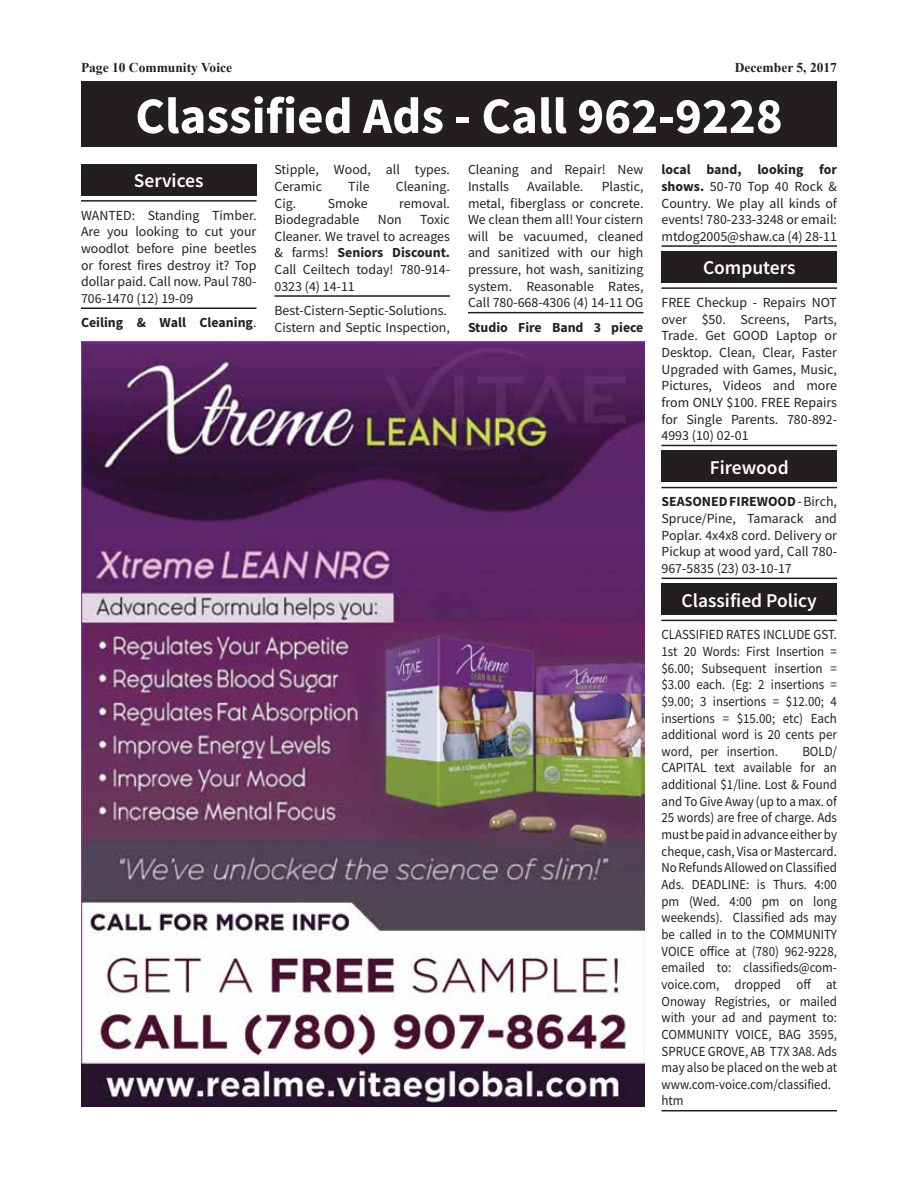
<style>
.page{position:relative;width:918px;height:1188px;background:#fff}
.page>*{position:absolute;margin:0;border:0;box-sizing:border-box;transform-origin:0 0}
.t1{font:700 51px "Source Sans Pro";color:#fff}
.t2{font:600 19.5px "Source Sans Pro";color:#fff}
.t3{font:13.8px/16.6px "Source Sans Pro";color:#231f20;text-align:justify}
.t4{font:13.8px/16.6px "Source Sans Pro";color:#231f20;text-align:justify;scale:.93 1}
.t5{font:700 13.8px "Source Sans Pro";color:#231f20}
.t6{font:700 13.5px "Times New Roman";color:#231f20}
.s1{font-weight:400}
.s2{font-weight:700}
</style>
<div class="page">
<hr style="left:81px;top:200px;width:175px;height:2px;background:#231f20">
<hr style="left:81px;top:308px;width:175px;height:1px;background:#231f20">
<div style="left:81px;top:164px;width:175px;height:32px;background:#231f20"></div>
<hr style="left:274px;top:295px;width:176px;height:2px;background:#231f20">
<hr style="left:468px;top:312px;width:176px;height:1px;background:#231f20">
<hr style="left:662px;top:245px;width:175px;height:2px;background:#231f20">
<hr style="left:662px;top:287px;width:175px;height:2px;background:#231f20">
<hr style="left:662px;top:445px;width:175px;height:1px;background:#231f20">
<hr style="left:662px;top:487px;width:175px;height:1px;background:#231f20">
<hr style="left:662px;top:578px;width:175px;height:1px;background:#231f20">
<hr style="left:662px;top:620px;width:175px;height:1px;background:#231f20">
<hr style="left:662px;top:1110px;width:175px;height:1px;background:#231f20">
<div style="left:662px;top:251px;width:175px;height:32px;background:#231f20"></div>
<div style="left:662px;top:451px;width:175px;height:31px;background:#231f20"></div>
<div style="left:662px;top:583px;width:175px;height:32px;background:#231f20"></div>
<div style="left:81px;top:81px;width:756px;height:66px;background:#231f20"></div>
<img style="left:81px;top:342px;width:564px;height:765px">
<p class="t6" style="left:81px;top:58px;width:153px">Page 10 Community Voice</p>
<p class="t6" style="left:735px;top:58px;width:104px">December 5, 2017</p>
<h1 class="t1" style="left:135px;top:82px;width:649px">Classified Ads - Call 962-9228</h1>
<h2 class="t2" style="left:134px;top:168px;width:71px">Services</h2>
<p class="t3" style="left:81px;top:207px;width:177px">WANTED: Standing Timber.<br>Are you looking to cut your woodlot before pine beetles or forest fires destroy it? Top dollar paid. Call now. Paul 780- 706-1470 (12) 19-09</p>
<p class="t5" style="left:81px;top:313px;width:177px">Ceiling &amp; Wall Cleaning<span class="s1">.</span></p>
<p class="t3" style="left:274px;top:161px;width:177px">Stipple, Wood, all types.<br>Ceramic</p>
<p class="t3" style="left:348px;top:178px;width:23px">Tile</p>
<p class="t3" style="left:396px;top:178px;width:56px">Cleaning.</p>
<p class="t3" style="left:274px;top:195px;width:23px">Cig.</p>
<p class="t3" style="left:328px;top:195px;width:41px">Smoke</p>
<p class="t3" style="left:399px;top:195px;width:52px">removal.</p>
<p class="t3" style="left:274px;top:211px;width:86px">Biodegradable</p>
<p class="t3" style="left:378px;top:211px;width:26px">Non</p>
<p class="t3" style="left:274px;top:211px;width:177px;text-indent:146px">Toxic Cleaner. We travel to acreages &amp; farms! <span class="s2">Seniors Discount.<br></span>Call Ceiltech today! 780-914- 0323 (4) 14-11</p>
<p class="t3" style="left:274px;top:302px;width:177px">Best-Cistern-Septic-Solutions.<br>Cistern and Septic Inspection,</p>
<p class="t3" style="left:468px;top:161px;width:177px">Cleaning and Repair! New<br>Installs</p>
<p class="t3" style="left:468px;top:178px;width:177px;text-indent:134px">Plastic, metal, fiberglass or concrete.<br>We clean them all! Your cistern will be vacuumed, cleaned and sanitized with our high pressure, hot wash, sanitizing system. Reasonable Rates, Call 780-668-4306 (4) 14-11 OG</p>
<p class="t5" style="left:468px;top:318px;width:177px">Studio Fire Band 3 piece</p>
<p class="t3" style="left:527px;top:178px;width:58px">Available.</p>
<p class="t3" style="left:662px;top:161px;width:177px"><span class="s2">local band, looking for shows.</span> 50-70 Top 40 Rock &amp; Country. We play all kinds of events! 780-233-3248 or email: mtdog2005@shaw.ca (4) 28-11</p>
<h2 class="t2" style="left:703px;top:255px;width:94px">Computers</h2>
<p class="t3" style="left:662px;top:294px;width:177px">FREE Checkup - Repairs NOT over $50. Screens, Parts, Trade. Get GOOD Laptop or Desktop. Clean, Clear, Faster Upgraded with Games, Music, Pictures, Videos and more from ONLY $100. FREE Repairs for Single Parents. 780-892- 4993 (10) 02-01</p>
<h2 class="t2" style="left:710px;top:454px;width:80px">Firewood</h2>
<p class="t3" style="left:662px;top:493px;width:177px"><span class="s2">SEASONED FIREWOOD</span> - Birch, Spruce/Pine, Tamarack and Poplar. 4x4x8 cord. Delivery or Pickup at wood yard, Call 780- 967-5835 (23) 03-10-17</p>
<h2 class="t2" style="left:682px;top:587px;width:137px">Classified Policy</h2>
<p class="t4" style="left:662px;top:626px;width:190px">CLASSIFIED RATES INCLUDE GST.<br>1st 20 Words: First Insertion = $6.00; Subsequent insertion = $3.00 each. (Eg: 2 insertions = $9.00; 3 insertions = $12.00; 4 insertions = $15.00; etc) Each additional word is 20 cents per word, per insertion.</p>
<p class="t4" style="left:662px;top:743px;width:190px;text-align:left;text-indent:141px">BOLD/<br>CAPITAL text available for an additional $1/line. Lost &amp; Found and To Give Away (up to a max. of<br>25 words) are free of charge. Ads must be paid in advance either by cheque, cash, Visa or Mastercard.<br>No Refunds Allowed on Classified<br>Ads. DEADLINE: is Thurs. 4:00 pm (Wed. 4:00 pm on long weekends). Classified ads may be called in to the COMMUNITY<br>VOICE office at (780) 962-9228, emailed to: classifieds@com&shy;voice.com, dropped off at<br>Onoway Registries, or mailed with your ad and payment to:<br>COMMUNITY VOICE, BAG 3595,<br>SPRUCE GROVE, AB T7X 3A8. Ads may also be placed on the web at www.com-voice.com/classified. htm</p>
</div>
